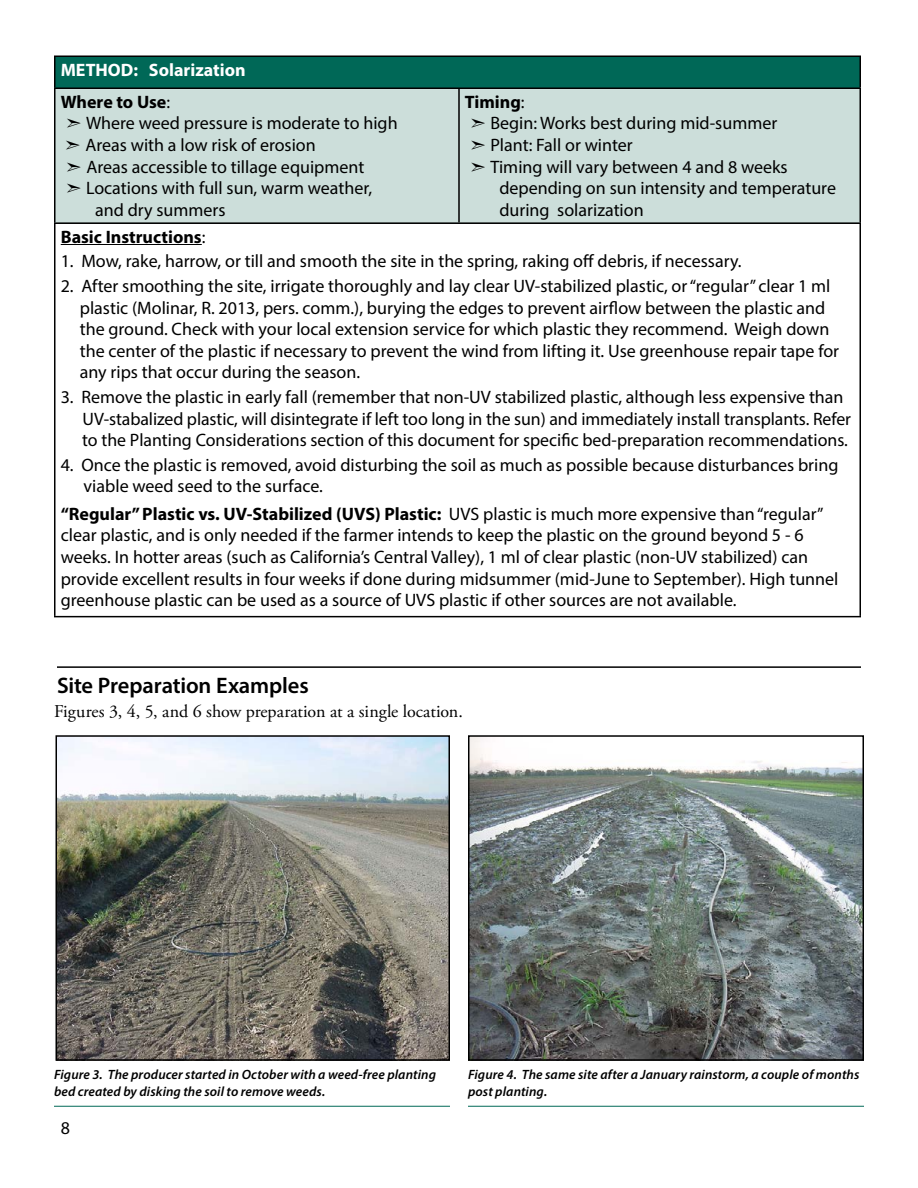
<style>
.page{position:relative;width:918px;height:1188px;background:#fff}
.page>*{position:absolute;margin:0;border:0;box-sizing:border-box;transform-origin:0 0}
.t1{font:600 22.5px "Myriad Pro";letter-spacing:-.01em;color:#000}
.t2{font:18px/21.6px "Myriad Pro";color:#000}
.t3{font:18px "Adobe Garamond Pro";letter-spacing:-.005em;color:#000}
.t4{font:700 18px/32px "Myriad Pro";color:#fff}
.t5{font:700 18px "Myriad Pro";color:#000}
.t6{font:italic 600 13.5px/16.5px "Myriad Pro";letter-spacing:.01em;color:#000}
.s1{color:#000}
.s2{font-weight:400;color:#000}
.s3{font-family:"MS P Gothic";font-size:16.5px}
.s4{font-weight:400}
.s5{font-weight:700}
</style>
<div class="page">
<hr style="left:54px;top:224px;width:2px;height:392px;background:#000">
<hr style="left:860px;top:224px;width:1px;height:392px;background:#000">
<hr style="left:54px;top:616px;width:807px;height:1px;background:#000">
<hr style="left:61px;top:244px;width:141px;height:1px;background:#000">
<div style="left:55px;top:56px;width:805px;height:32px;background:#006857"></div>
<div style="left:56px;top:89px;width:804px;height:133px;background:#ccdeda"></div>
<hr style="left:54px;top:56px;width:405px;height:1px;background:#000">
<hr style="left:54px;top:57px;width:2px;height:31px;background:#000">
<hr style="left:459px;top:56px;width:402px;height:1px;background:#000">
<hr style="left:860px;top:57px;width:1px;height:31px;background:#000">
<hr style="left:54px;top:88px;width:405px;height:1px;background:#000">
<hr style="left:54px;top:89px;width:2px;height:133px;background:#000">
<hr style="left:459px;top:88px;width:402px;height:1px;background:#000">
<hr style="left:458px;top:89px;width:2px;height:133px;background:#000">
<hr style="left:860px;top:89px;width:1px;height:133px;background:#000">
<hr style="left:54px;top:222px;width:405px;height:2px;background:#000">
<hr style="left:459px;top:222px;width:402px;height:2px;background:#000">
<hr style="left:57px;top:666px;width:804px;height:2px;background:#000">
<img style="left:59px;top:738px;width:388px;height:320px">
<div style="left:56px;top:735px;width:394px;height:326px;border:2px solid #000"></div>
<img style="left:471px;top:738px;width:390px;height:320px">
<div style="left:468px;top:735px;width:396px;height:326px;border:2px solid #000"></div>
<hr style="left:54px;top:1106px;width:396px;height:1px;background:#006857">
<hr style="left:468px;top:1106px;width:396px;height:1px;background:#006857">
<p class="t4" style="left:61px;top:53px;width:186px">METHOD: Solarization<br><span class="s1">Where to Use</span><span class="s2">:</span></p>
<p class="t2" style="left:66px;top:112px;width:334px"><span class="s3">➣</span> Where weed pressure is moderate to high</p>
<p class="t2" style="left:65px;top:134px;width:253px"><span class="s3">➣</span> Areas with a low risk of erosion</p>
<p class="t2" style="left:66px;top:155px;width:300px"><span class="s3">➣</span> Areas accessible to tillage equipment</p>
<p class="t2" style="left:66px;top:177px;width:308px"><span class="s3">➣</span> Locations with full sun, warm weather,</p>
<p class="t2" style="left:95px;top:199px;width:132px">and dry summers</p>
<p class="t5" style="left:465px;top:90px;width:61px">Timing<span class="s4">:</span></p>
<p class="t2" style="left:470px;top:112px;width:309px"><span class="s3">➣</span> Begin: Works best during mid-summer</p>
<p class="t2" style="left:470px;top:134px;width:164px"><span class="s3">➣</span> Plant: Fall or winter</p>
<p class="t2" style="left:470px;top:155px;width:319px"><span class="s3">➣</span> Timing will vary between 4 and 8 weeks</p>
<p class="t2" style="left:499px;top:177px;width:338px">depending on sun intensity and temperature</p>
<p class="t2" style="left:499px;top:199px;width:146px">during solarization</p>
<p class="t5" style="left:61px;top:225px;width:146px">Basic Instructions<span class="s4">:</span></p>
<p class="t2" style="left:61px;top:250px;width:682px">1. Mow, rake, harrow, or till and smooth the site in the spring, raking off debris, if necessary.</p>
<p class="t2" style="left:80px;top:275px;width:761px;text-indent:-19px">2. After smoothing the site, irrigate thoroughly and lay clear UV-stabilized plastic, or “regular” clear 1 ml plastic (Molinar, R. 2013, pers. comm.), burying the edges to prevent airflow between the plastic and the ground. Check with your local extension service for which plastic they recommend. Weigh down the center of the plastic if necessary to prevent the wind from lifting it. Use greenhouse repair tape for any rips that occur during the season.</p>
<p class="t2" style="left:82px;top:386px;width:770px;text-indent:-21px">3. Remove the plastic in early fall (remember that non-UV stabilized plastic, although less expensive than<br>UV-stabalized plastic, will disintegrate if left too long in the sun) and immediately install transplants. Refer to the Planting Considerations section of this document for specific bed-preparation recommendations.</p>
<p class="t2" style="left:84px;top:454px;width:756px;text-indent:-23px">4. Once the plastic is removed, avoid disturbing the soil as much as possible because disturbances bring viable weed seed to the surface.</p>
<p class="t2" style="left:61px;top:503px;width:779px"><span class="s5">“Regular” Plastic vs. UV-Stabilized (UVS) Plastic:</span> UVS plastic is much more expensive than “regular” clear plastic, and is only needed if the farmer intends to keep the plastic on the ground beyond 5 - 6 weeks. In hotter areas (such as California’s Central Valley), 1 ml of clear plastic (non-UV stabilized) can provide excellent results in four weeks if done during midsummer (mid-June to September). High tunnel greenhouse plastic can be used as a source of UVS plastic if other sources are not available.</p>
<p class="t1" style="left:57px;top:672px;width:253px">Site Preparation Examples</p>
<p class="t3" style="left:54px;top:701px;width:410px">Figures 3, 4, 5, and 6 show preparation at a single location.</p>
<p class="t6" style="left:54px;top:1066px;width:384px">Figure 3. The producer started in October with a weed-free planting bed created by disking the soil to remove weeds.</p>
<p class="t6" style="left:468px;top:1066px;width:393px">Figure 4. The same site after a January rainstorm, a couple of months post planting.</p>
<p class="t2" style="left:61px;top:1116px;width:11px">8</p>
</div>
